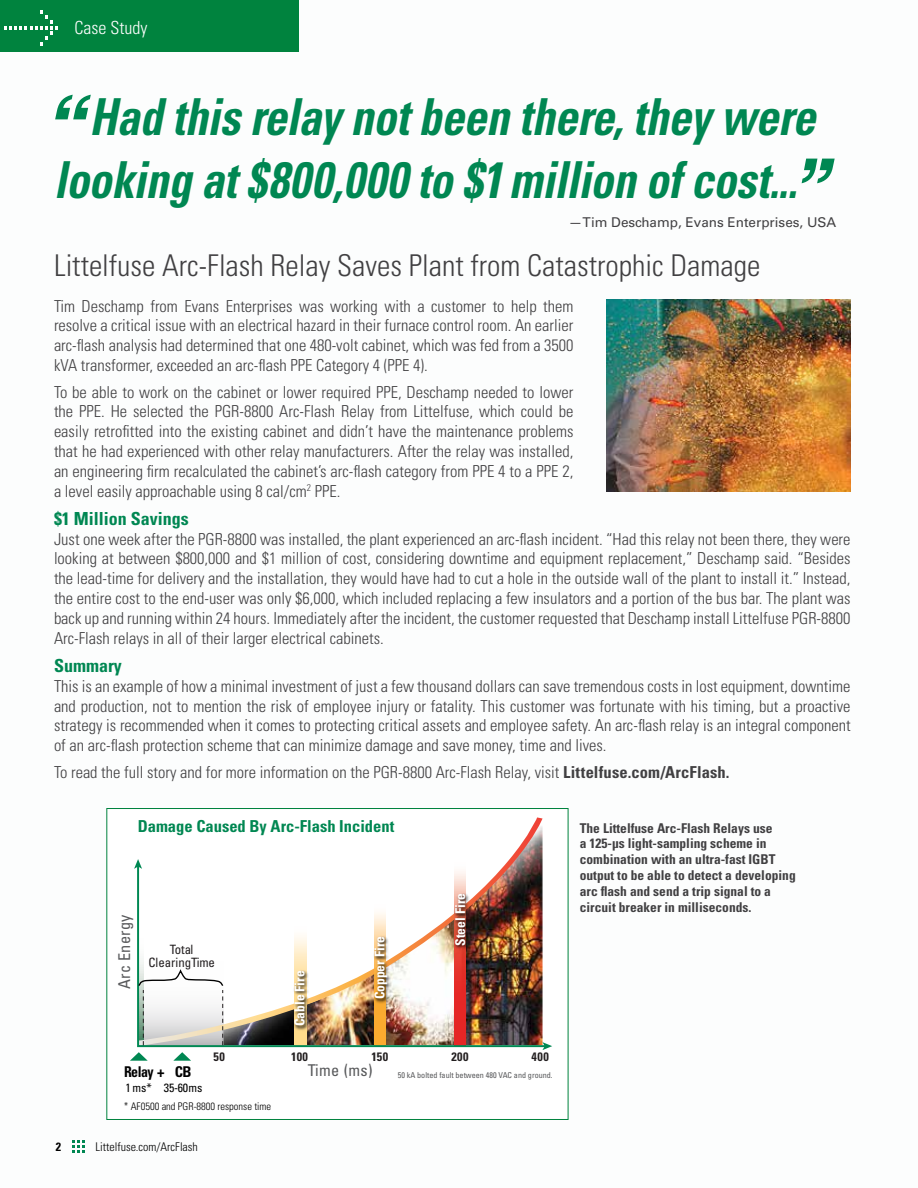
<style>
.page{position:relative;width:918px;height:1188px;background:#fff}
.page>*{position:absolute;margin:0;border:0;box-sizing:border-box;transform-origin:0 0}
.t1{font:italic 700 90px "Helvetica";color:#008752;scale:.9 1}
.t2{font:italic 700 condensed 51px/63px "Univers LT Std";letter-spacing:-.005em;color:#008752;scale:.9 1}
.t3{font:300 condensed 30px "Univers LT Std";color:#414042}
.t4{font:700 condensed 18px "Univers LT Std";color:#008752}
.t5{font:300 condensed 18px "Univers LT Std";color:#fff}
.t6{font:300 condensed 16.5px/19.8px "Univers LT Std";color:#414042;text-align:justify}
.t7{font:700 condensed 16.5px "Univers LT Std";color:#008752}
.t8{font:condensed 16.2px "Univers LT Std";letter-spacing:.02em;color:#58595b}
.t9{font:700 condensed 14.85px "Univers LT Std";letter-spacing:-.04em;color:#000;scale:.94 1}
.t10{font:700 condensed 13.5px/15.8px "Univers LT Std";color:#414042}
.t11{font:13.5px "Univers LT Std";color:#414042}
.t12{font:700 condensed 13.5px "Univers LT Std";color:#fff}
.t13{font:condensed 12.9px/12.5px "Univers LT Std";color:#231f20;text-align:center}
.t14{font:700 condensed 12.15px "Univers LT Std";letter-spacing:.04em;color:#231f20}
.t15{font:300 condensed 12px "Univers LT Std";color:#000}
.t16{font:condensed 12px "Univers LT Std";color:#000}
.t17{font:700 condensed 12px "Univers LT Std";color:#000}
.t18{font:300 condensed 10.5px "Univers LT Std";color:#000}
.t19{font:condensed 8.1px "Univers LT Std";color:#58595b}
.s1{font-family:"Helvetica";font-stretch:normal;font-size:90px}
.s2{font-weight:700}
</style>
<div class="page">
<div style="left:0;top:0;width:298px;height:52px;background:#00833e"></div>
<svg style="left:4px;top:10px;width:54px;height:35px"></svg>
<img style="left:606px;top:300px;width:244px;height:191px">
<svg style="left:72px;top:1140px;width:13px;height:13px"></svg>
<svg style="left:505px;top:817px;width:38px;height:47px"></svg>
<img style="left:137px;top:864px;width:406px;height:184px">
<svg style="left:134px;top:859px;width:8px;height:10px"></svg>
<svg style="left:542px;top:1042px;width:10px;height:8px"></svg>
<img style="left:290px;top:968px;width:24px;height:64px">
<img style="left:451px;top:890px;width:24px;height:62px">
<img style="left:370px;top:933px;width:24px;height:72px">
<svg style="left:138px;top:971px;width:86px;height:74px"></svg>
<div style="left:106px;top:808px;width:462px;height:312px;border:1px solid #00833e"></div>
<svg style="left:130px;top:1052px;width:18px;height:9px"></svg>
<svg style="left:173px;top:1052px;width:18px;height:9px"></svg>
<p class="t5" style="left:74px;top:17px;width:74px">Case Study</p>
<h2 class="t2" style="left:40px;top:86px;width:862px"><span class="s1">‘‘</span>Had this relay not been there, they were looking at $800,000 to $1 million of cost...</h2>
<p class="t11" style="left:569px;top:214px;width:269px">—Tim Deschamp, Evans Enterprises, USA</p>
<h1 class="t1" style="left:789px;top:117px;width:45px">’’</h1>
<h3 class="t3" style="left:54px;top:248px;width:708px">Littelfuse Arc-Flash Relay Saves Plant from Catastrophic Damage</h3>
<p class="t6" style="left:54px;top:296px;width:521px">Tim Deschamp from Evans Enterprises was working with a customer to help them resolve a critical issue with an electrical hazard in their furnace control room. An earlier arc-flash analysis had determined that one 480-volt cabinet, which was fed from a 3500 kVA transformer, exceeded an arc-flash PPE Category 4 (PPE 4).</p>
<p class="t6" style="left:54px;top:382px;width:521px">To be able to work on the cabinet or lower required PPE, Deschamp needed to lower the PPE. He selected the PGR-8800 Arc-Flash Relay from Littelfuse, which could be easily retrofitted into the existing cabinet and didn’t have the maintenance problems that he had experienced with other relay manufacturers. After the relay was installed, an engineering firm recalculated the cabinet’s arc-flash category from PPE 4 to a PPE 2, a level easily approachable using 8 cal/cm<sup>2</sup> PPE.</p>
<p class="t4" style="left:54px;top:507px;width:136px">$1 Million Savings</p>
<p class="t6" style="left:54px;top:529px;width:798px">Just one week after the PGR-8800 was installed, the plant experienced an arc-flash incident. “Had this relay not been there, they were looking at between $800,000 and $1 million of cost, considering downtime and equipment replacement,” Deschamp said. “Besides the lead-time for delivery and the installation, they would have had to cut a hole in the outside wall of the plant to install it.” Instead, the entire cost to the end-user was only $6,000, which included replacing a few insulators and a portion of the bus bar. The plant was back up and running within 24 hours. Immediately after the incident, the customer requested that Deschamp install Littelfuse PGR-8800<br>Arc-Flash relays in all of their larger electrical cabinets.</p>
<p class="t4" style="left:54px;top:655px;width:69px">Summary</p>
<p class="t6" style="left:54px;top:676px;width:798px">This is an example of how a minimal investment of just a few thousand dollars can save tremendous costs in lost equipment, downtime and production, not to mention the risk of employee injury or fatality. This customer was fortunate with his timing, but a proactive strategy is recommended when it comes to protecting critical assets and employee safety. An arc-flash relay is an integral component of an arc-flash protection scheme that can minimize damage and save money, time and lives.</p>
<p class="t6" style="left:54px;top:762px;width:677px">To read the full story and for more information on the PGR-8800 Arc-Flash Relay, visit <span class="s2">Littelfuse.com/ArcFlash.</span></p>
<p class="t7" style="left:138px;top:816px;width:258px">Damage Caused By Arc-Flash Incident</p>
<p class="t8" style="left:114px;top:989px;width:77px;rotate:-90deg">Arc Energy</p>
<p class="t13" style="left:148px;top:943px;width:68px">Total<br>ClearingTime</p>
<p class="t12" style="left:291px;top:1026px;width:57px;rotate:-90deg">Cable Fire</p>
<p class="t12" style="left:371px;top:999px;width:65px;rotate:-90deg">Copper Fire</p>
<p class="t12" style="left:452px;top:946px;width:54px;rotate:-90deg">Steel Fire</p>
<p class="t14" style="left:214px;top:1049px;width:13px">50</p>
<p class="t14" style="left:291px;top:1049px;width:18px">100</p>
<p class="t14" style="left:371px;top:1049px;width:18px">150</p>
<p class="t14" style="left:451px;top:1049px;width:19px">200</p>
<p class="t14" style="left:532px;top:1049px;width:19px">400</p>
<p class="t9" style="left:124px;top:1063px;width:73px">Relay + CB</p>
<p class="t16" style="left:126px;top:1080px;width:78px">1 ms* 35-60 ms</p>
<p class="t18" style="left:124px;top:1100px;width:149px">* AF0500 and PGR-8800 response time</p>
<p class="t17" style="left:56px;top:1139px;width:7px">2</p>
<p class="t15" style="left:95px;top:1139px;width:104px">Littelfuse.com/ArcFlash</p>
<p class="t8" style="left:308px;top:1060px;width:66px">Time (ms)</p>
<p class="t19" style="left:398px;top:1070px;width:156px">50 kA bolted fault between 480 VAC and ground.</p>
<p class="t10" style="left:580px;top:820px;width:218px">The Littelfuse Arc-Flash Relays use<br>a 125-µs light-sampling scheme in combination with an ultra-fast IGBT output to be able to detect a developing arc flash and send a trip signal to a circuit breaker in milliseconds.</p>
</div>
